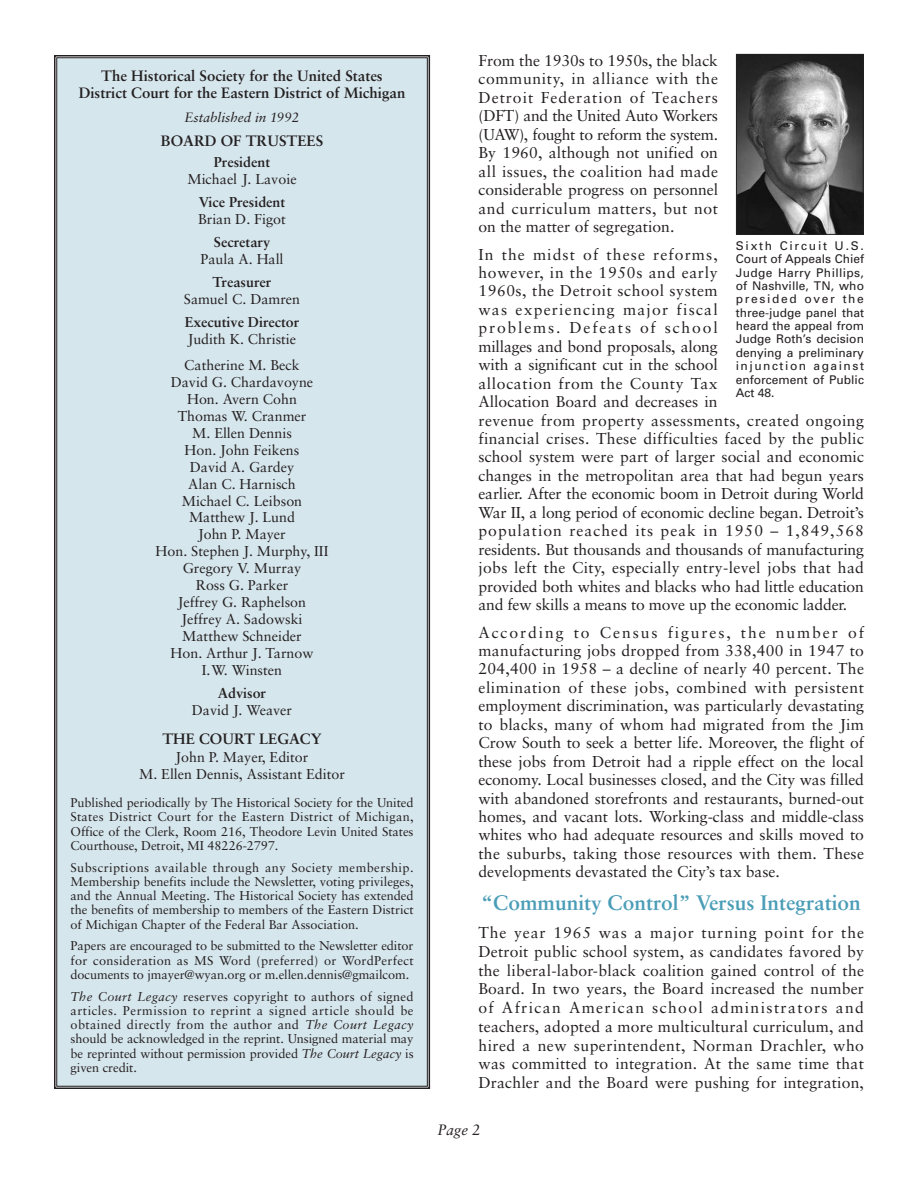
<style>
.page{position:relative;width:918px;height:1188px;background:#fff}
.page>*{position:absolute;margin:0;border:0;box-sizing:border-box;transform-origin:0 0}
.t1{font:700 21px "Sabon";color:#4b9db7}
.t2{font:15.75px/18.5px "Sabon";letter-spacing:.005em;color:#231f20;text-align:justify}
.t3{font:700 15px/16.5px "Sabon";color:#231f20;text-align:center}
.t4{font:italic 15px "Sabon";color:#231f20}
.t5{font:14.25px/17px "Sabon";color:#231f20;text-align:center}
.t6{font:700 14.25px "Sabon";color:#231f20}
.t7{font:italic 13.5px "Sabon";color:#231f20}
.t8{font:12.75px/14.2px "Sabon";letter-spacing:-.005em;color:#231f20;text-align:justify}
.t9{font:12px/13.4px "Univers";color:#231f20;text-align:justify}
.s1{font-style:italic}
</style>
<div class="page">
<div style="left:57px;top:58px;width:370px;height:1028px;background:#d6e6ed"></div>
<img style="left:738px;top:56px;width:124px;height:177px">
<div style="left:736px;top:54px;width:128px;height:181px;border:1px solid #231f20"></div>
<p class="t3" style="left:79px;top:69px;width:328px">The Historical Society for the United States<br>District Court for the Eastern District of Michigan</p>
<p class="t7" style="left:185px;top:112px;width:116px">Established in 1992</p>
<p class="t3" style="left:161px;top:134px;width:164px">BOARD OF TRUSTEES</p>
<p class="t6" style="left:214px;top:157px;width:58px">President</p>
<p class="t5" style="left:187px;top:172px;width:111px">Michael J. Lavoie</p>
<p class="t6" style="left:199px;top:196px;width:88px">Vice President</p>
<p class="t5" style="left:198px;top:212px;width:89px">Brian D. Figot</p>
<p class="t6" style="left:214px;top:236px;width:58px">Secretary</p>
<p class="t5" style="left:200px;top:252px;width:85px">Paula A. Hall</p>
<p class="t6" style="left:213px;top:276px;width:60px">Treasurer</p>
<p class="t5" style="left:184px;top:292px;width:118px">Samuel C. Damren</p>
<p class="t6" style="left:185px;top:316px;width:116px">Executive Director</p>
<p class="t5" style="left:184px;top:327px;width:117px;line-height:26px;text-align:left">Judith K. Christie<br>Catherine M. Beck</p>
<p class="t5" style="left:156px;top:375px;width:174px">David G. Chardavoyne<br>Hon. Avern Cohn<br>Thomas W. Cranmer<br>M. Ellen Dennis<br>Hon. John Feikens<br>David A. Gardey<br>Alan C. Harnisch<br>Michael C. Leibson<br>Matthew J. Lund<br>John P. Mayer<br>Hon. Stephen J. Murphy, III<br>Gregory V. Murray<br>Ross G. Parker<br>Jeffrey G. Raphelson<br>Jeffrey A. Sadowski<br>Matthew Schneider<br>Hon. Arthur J. Tarnow<br>I.W. Winsten</p>
<p class="t6" style="left:218px;top:687px;width:50px">Advisor</p>
<p class="t5" style="left:192px;top:703px;width:102px">David J. Weaver</p>
<p class="t3" style="left:162px;top:732px;width:161px">THE COURT LEGACY</p>
<p class="t5" style="left:139px;top:750px;width:207px">John P. Mayer, Editor<br>M. Ellen Dennis, Assistant Editor</p>
<p class="t8" style="left:70px;top:796px;width:345px">Published periodically by The Historical Society for the United States District Court for the Eastern District of Michigan, Office of the Clerk, Room 216, Theodore Levin United States Courthouse, Detroit, MI 48226-2797.</p>
<p class="t8" style="left:71px;top:861px;width:345px">Subscriptions available through any Society membership.<br>Membership benefits include the Newsletter, voting privileges, and the Annual Meeting. The Historical Society has extended the benefits of membership to members of the Eastern District of Michigan Chapter of the Federal Bar Association.</p>
<p class="t8" style="left:70px;top:940px;width:345px">Papers are encouraged to be submitted to the Newsletter editor for consideration as MS Word (preferred) or WordPerfect documents to jmayer@wyan.org or m.ellen.dennis@gmailcom.</p>
<p class="t8" style="left:71px;top:990px;width:345px"><span class="s1">The Court Legacy</span> reserves copyright to authors of signed articles. Permission to reprint a signed article should be obtained directly from the author and <span class="s1">The Court Legacy </span>should be acknowledged in the reprint. Unsigned material may be reprinted without permission provided <span class="s1">The Court Legacy</span> is given credit.</p>
<p class="t2" style="left:478px;top:53px;width:241px">From the 1930s to 1950s, the black community, in alliance with the Detroit Federation of Teachers (DFT) and the United Auto Workers (UAW), fought to reform the system.<br>By 1960, although not unified on all issues, the coalition had made considerable progress on personnel and curriculum matters, but not on the matter of segregation.</p>
<p class="t2" style="left:479px;top:246px;width:387px;text-align:left">In the midst of these reforms,<br>however, in the 1950s and early<br>1960s, the Detroit school system<br>was experiencing major fiscal<br>problems. Defeats of school<br>millages and bond proposals, along<br>with a significant cut in the school<br>allocation from the County Tax<br>Allocation Board and decreases in<br>revenue from property assessments, created ongoing financial crises. These difficulties faced by the public school system were part of larger social and economic changes in the metropolitan area that had begun years earlier. After the economic boom in Detroit during World War II, a long period of economic decline began. Detroit’s population reached its peak in 1950 – 1,849,568 residents. But thousands and thousands of manufacturing jobs left the City, especially entry-level jobs that had provided both whites and blacks who had little education and few skills a means to move up the economic ladder.</p>
<p class="t2" style="left:478px;top:624px;width:387px">According to Census figures, the number of manufacturing jobs dropped from 338,400 in 1947 to 204,400 in 1958 – a decline of nearly 40 percent. The elimination of these jobs, combined with persistent employment discrimination, was particularly devastating to blacks, many of whom had migrated from the Jim Crow South to seek a better life. Moreover, the flight of these jobs from Detroit had a ripple effect on the local economy. Local businesses closed, and the City was filled with abandoned storefronts and restaurants, burned-out homes, and vacant lots. Working-class and middle-class whites who had adequate resources and skills moved to the suburbs, taking those resources with them. These developments devastated the City’s tax base.</p>
<h1 class="t1" style="left:482px;top:894px;width:381px">“Community Control” Versus Integration</h1>
<p class="t2" style="left:478px;top:925px;width:387px">The year 1965 was a major turning point for the Detroit public school system, as candidates favored by the liberal-labor-black coalition gained control of the Board. In two years, the Board increased the number of African American school administrators and teachers, adopted a more multicultural curriculum, and hired a new superintendent, Norman Drachler, who was committed to integration. At the same time that Drachler and the Board were pushing for integration,</p>
<p class="t4" style="left:437px;top:1123px;width:45px">Page 2</p>
<p class="t9" style="left:736px;top:240px;width:130px">Sixth Circuit U.S.<br>Court of Appeals Chief Judge Harry Phillips, of Nashville, TN, who presided over the three-judge panel that heard the appeal from Judge Roth’s decision denying a preliminary injunction against enforcement of Public Act 48.</p>
</div>
